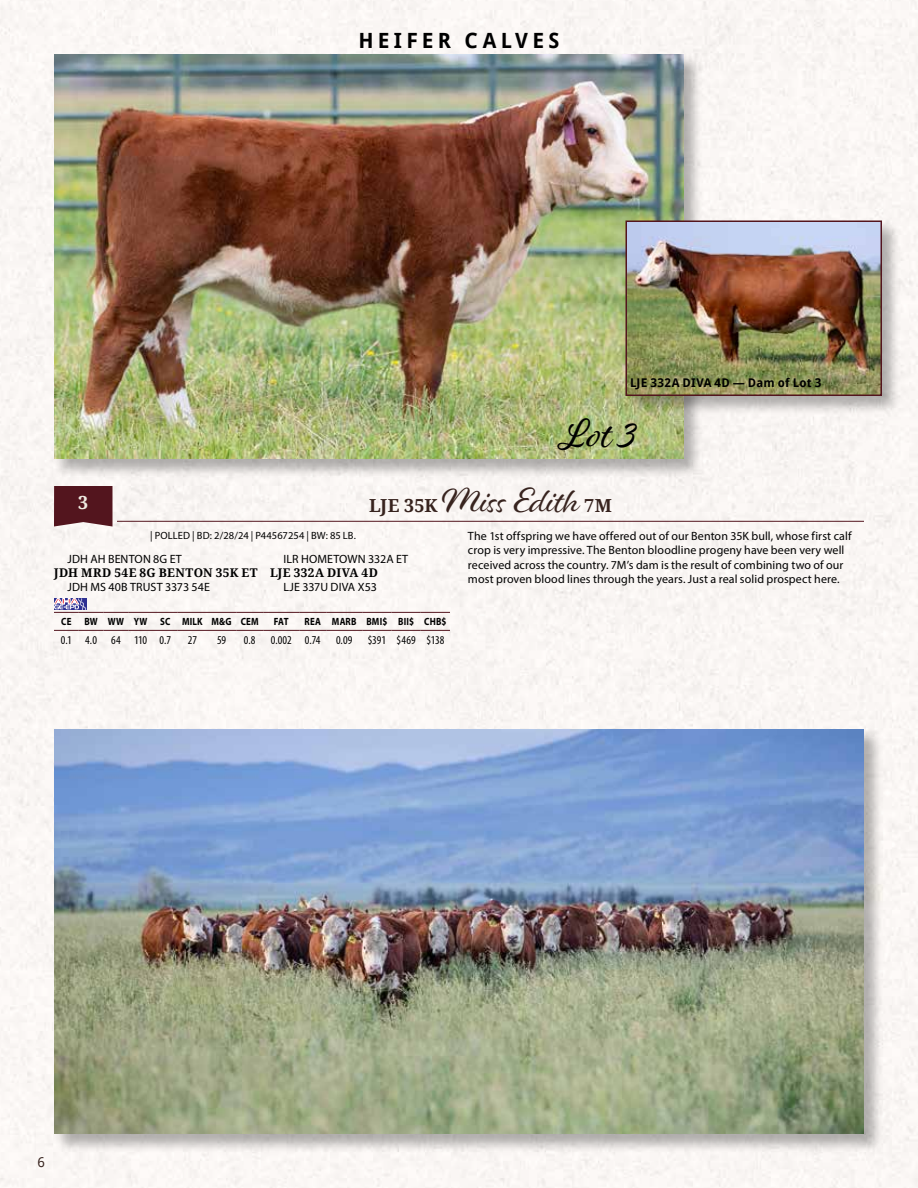
<style>
.page{position:relative;width:918px;height:1188px;background:#fff}
.page>*{position:absolute;margin:0;border:0;box-sizing:border-box;transform-origin:0 0}
.t1{font:42px "Alisha";color:#000}
.t2{font:36px "Alisha";color:#37231e}
.t3{font:700 21px "Droid Sans";letter-spacing:.205em;color:#000}
.t4{font:700 18px "Droid Serif";color:#efebe1}
.t5{font:13.5px "Droid Sans";color:#37231e}
.t6{font:12px/14.4px "Myriad Pro";letter-spacing:.01em;color:#000}
.t7{font:condensed 12px "Myriad Pro";letter-spacing:-.005em;color:#000}
.t8{font:700 12px "Droid Serif";letter-spacing:.035em;color:#000}
.t9{font:700 12px "Droid Sans";letter-spacing:.02em;color:#000}
.t10{font:700 10.5px "Myriad Pro";letter-spacing:.02em;color:#000;scale:.85 1}
.t11{font:10.5px "Myriad Pro";letter-spacing:.005em;color:#000}
.s1{font-family:"Droid Serif";font-weight:700;font-size:18px}
</style>
<div class="page">
<div style="left:53px;top:53px;width:650px;height:425px;background:#000;opacity:.3"></div>
<img style="left:54px;top:54px;width:630px;height:405px">
<div style="left:53px;top:728px;width:830px;height:425px;background:#000;opacity:.3"></div>
<img style="left:54px;top:729px;width:810px;height:405px">
<div style="left:624px;top:219px;width:277px;height:196px;background:#000;opacity:.3"></div>
<img style="left:629px;top:223px;width:250px;height:170px">
<div style="left:626px;top:220px;width:256px;height:176px;border:2px solid #53151e"></div>
<div style="left:54px;top:486px;width:58px;height:40px;background:#53151e"></div>
<hr style="left:117px;top:521px;width:747px;height:1px;background:#53151e">
<hr style="left:263px;top:612px;width:36px;height:1px;background:#53151e">
<svg style="left:299px;top:612px;width:27px;height:1px"></svg>
<hr style="left:326px;top:612px;width:36px;height:1px;background:#53151e">
<hr style="left:362px;top:612px;width:30px;height:1px;background:#53151e">
<svg style="left:392px;top:612px;width:58px;height:1px"></svg>
<svg style="left:54px;top:630px;width:209px;height:1px"></svg>
<hr style="left:263px;top:630px;width:36px;height:1px;background:#53151e">
<svg style="left:299px;top:630px;width:27px;height:1px"></svg>
<hr style="left:326px;top:630px;width:36px;height:1px;background:#53151e">
<hr style="left:362px;top:630px;width:30px;height:1px;background:#53151e">
<svg style="left:392px;top:630px;width:58px;height:1px"></svg>
<svg style="left:54px;top:598px;width:209px;height:15px"></svg>
<h3 class="t3" style="left:358px;top:25px;width:203px">HEIFER CALVES</h3>
<p class="t9" style="left:630px;top:374px;width:193px">LJE 332A DIVA 4D — Dam of Lot 3</p>
<h1 class="t1" style="left:560px;top:408px;width:78px">Lot 3</h1>
<h3 class="t4" style="left:78px;top:490px;width:12px">3</h3>
<h2 class="t2" style="left:369px;top:478px;width:244px"><span class="s1">LJE 35K</span> Miss Edith <span class="s1">7M</span></h2>
<p class="t11" style="left:150px;top:529px;width:207px">| POLLED | BD: 2/28/24 | P44567254 | BW: 85 LB.</p>
<p class="t6" style="left:68px;top:551px;width:116px">JDH AH BENTON 8G ET</p>
<p class="t6" style="left:284px;top:551px;width:126px">ILR HOMETOWN 332A ET</p>
<p class="t8" style="left:54px;top:564px;width:326px">JDH MRD 54E 8G BENTON 35K ET LJE 332A DIVA 4D</p>
<p class="t6" style="left:68px;top:580px;width:144px">JDH MS 40B TRUST 3373 54E</p>
<p class="t6" style="left:284px;top:580px;width:95px">LJE 337U DIVA X53</p>
<p class="t10" style="left:61px;top:615px;width:234px">CE BW WW YW SC MILK M&amp;G CEM</p>
<p class="t10" style="left:274px;top:615px;width:19px">FAT</p>
<p class="t10" style="left:305px;top:615px;width:168px">REA MARB BMI$ BII$ CHB$</p>
<p class="t7" style="left:61px;top:633px;width:112px">0.1 4.0 64 110 0.7</p>
<p class="t7" style="left:188px;top:633px;width:11px">27</p>
<p class="t7" style="left:217px;top:633px;width:11px">59</p>
<p class="t7" style="left:244px;top:633px;width:13px">0.8</p>
<p class="t7" style="left:271px;top:633px;width:51px">0.002 0.74</p>
<p class="t7" style="left:336px;top:633px;width:18px">0.09</p>
<p class="t7" style="left:368px;top:633px;width:78px">$391 $469 $138</p>
<p class="t6" style="left:468px;top:529px;width:385px">The 1st offspring we have offered out of our Benton 35K bull, whose first calf crop is very impressive. The Benton bloodline progeny have been very well received across the country. 7M’s dam is the result of combining two of our most proven blood lines through the years. Just a real solid prospect here.</p>
<p class="t5" style="left:38px;top:1153px;width:9px">6</p>
</div>
